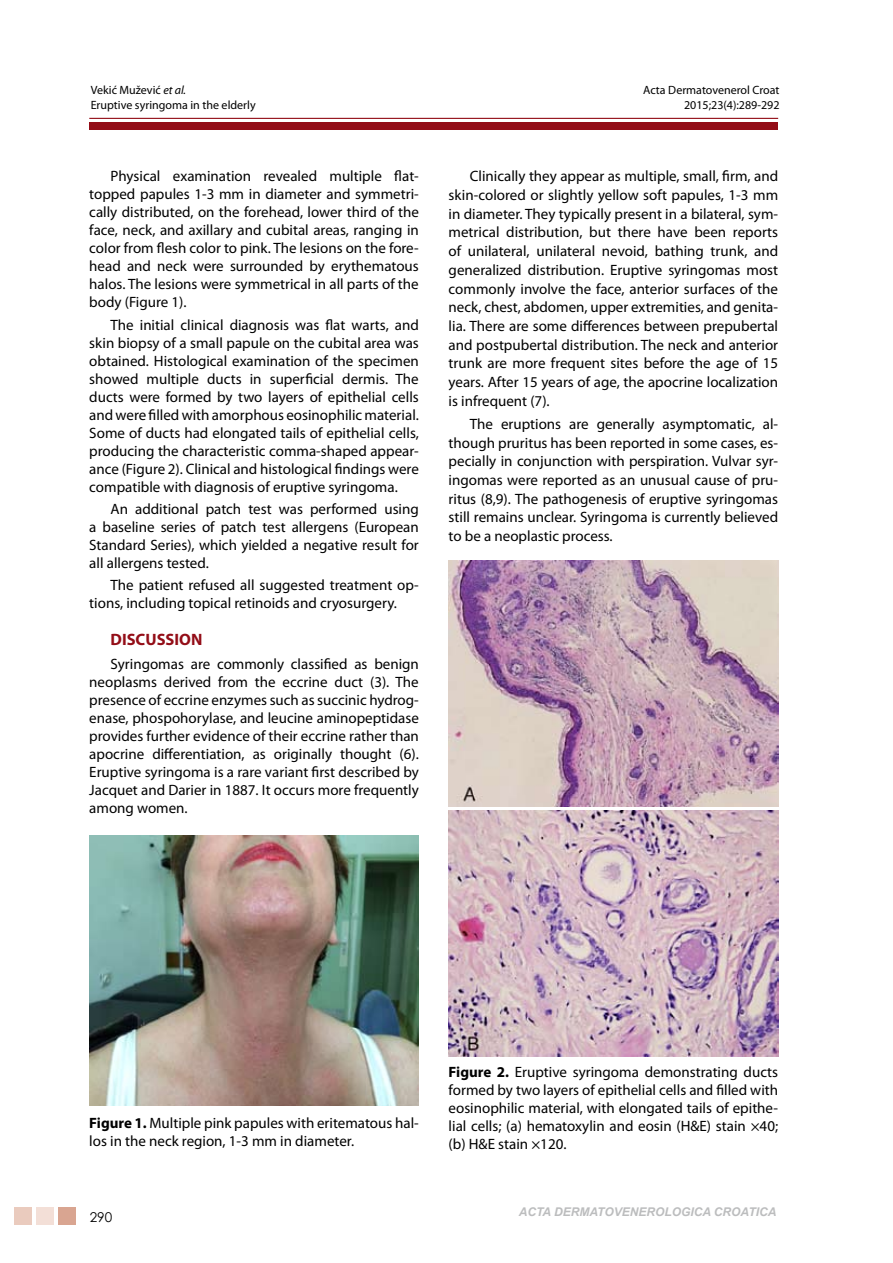
<style>
.page{position:relative;width:893px;height:1263px;background:#fff}
.page>*{position:absolute;margin:0;border:0;box-sizing:border-box;transform-origin:0 0}
.t1{font:700 16.5px "Myriad Pro";color:#930d17}
.t2{font:15px/18px "Myriad Pro";color:#000;text-align:justify}
.t3{font:13.5px "Century Gothic";color:#000}
.t4{font:12px "Myriad Pro";color:#000}
.t5{font:italic 700 12px "Arial";color:#bcbdbe}
.s1{font-style:italic}
.s2{font-weight:700}
</style>
<div class="page">
<div style="left:89px;top:122px;width:689px;height:8px;background:#930d17"></div>
<hr style="left:89px;top:118px;width:689px;height:1px;background:#930d17">
<div style="left:14px;top:1207px;width:18px;height:18px;background:#eacbbe"></div>
<div style="left:36px;top:1207px;width:18px;height:18px;background:#f3dfd7"></div>
<div style="left:59px;top:1207px;width:17px;height:18px;background:#d9a591"></div>
<img style="left:89px;top:836px;width:330px;height:270px">
<img style="left:449px;top:561px;width:329px;height:245px">
<img style="left:449px;top:810px;width:329px;height:247px">
<p class="t4" style="left:91px;top:83px;width:97px">Vekić Mužević <span class="s1">et al.</span></p>
<p class="t4" style="left:643px;top:83px;width:138px">Acta Dermatovenerol Croat</p>
<p class="t4" style="left:91px;top:97px;width:167px">Eruptive syringoma in the elderly</p>
<p class="t4" style="left:684px;top:97px;width:97px">2015;23(4):289-292</p>
<p class="t2" style="left:89px;top:167px;width:331px;text-indent:21px">Physical examination revealed multiple flat&shy;topped papules 1-3 mm in diameter and symmetri&shy;cally distributed, on the forehead, lower third of the face, neck, and axillary and cubital areas, ranging in color from flesh color to pink. The lesions on the fore&shy;head and neck were surrounded by erythematous halos. The lesions were symmetrical in all parts of the body (Figure 1).</p>
<p class="t2" style="left:89px;top:315px;width:331px;text-indent:21px">The initial clinical diagnosis was flat warts, and skin biopsy of a small papule on the cubital area was obtained. Histological examination of the specimen showed multiple ducts in superficial dermis. The ducts were formed by two layers of epithelial cells and were filled with amorphous eosinophilic material.<br>Some of ducts had elongated tails of epithelial cells, producing the characteristic comma-shaped appear&shy;ance (Figure 2). Clinical and histological findings were compatible with diagnosis of eruptive syringoma.</p>
<p class="t2" style="left:89px;top:500px;width:331px;text-indent:21px">An additional patch test was performed using a baseline series of patch test allergens (European Standard Series), which yielded a negative result for all allergens tested.</p>
<p class="t2" style="left:89px;top:576px;width:331px;text-indent:21px">The patient refused all suggested treatment op&shy;tions, including topical retinoids and cryosurgery.</p>
<p class="t1" style="left:111px;top:629px;width:93px">DISCUSSION</p>
<p class="t2" style="left:89px;top:655px;width:331px;text-indent:21px">Syringomas are commonly classified as benign neoplasms derived from the eccrine duct (3). The presence of eccrine enzymes such as succinic hydrog&shy;enase, phospohorylase, and leucine aminopeptidase provides further evidence of their eccrine rather than apocrine differentiation, as originally thought (6).<br>Eruptive syringoma is a rare variant first described by Jacquet and Darier in 1887. It occurs more frequently among women.</p>
<p class="t2" style="left:449px;top:167px;width:331px;line-height:18.8px;text-indent:21px">Clinically they appear as multiple, small, firm, and skin-colored or slightly yellow soft papules, 1-3 mm in diameter. They typically present in a bilateral, sym&shy;metrical distribution, but there have been reports of unilateral, unilateral nevoid, bathing trunk, and generalized distribution. Eruptive syringomas most commonly involve the face, anterior surfaces of the neck, chest, abdomen, upper extremities, and genita&shy;lia. There are some differences between prepubertal and postpubertal distribution. The neck and anterior trunk are more frequent sites before the age of 15 years. After 15 years of age, the apocrine localization is infrequent (7).</p>
<p class="t2" style="left:449px;top:414px;width:331px;line-height:18.8px;text-indent:21px">The eruptions are generally asymptomatic, al&shy;though pruritus has been reported in some cases, es&shy;pecially in conjunction with perspiration. Vulvar syr&shy;ingomas were reported as an unusual cause of pru&shy;ritus (8,9). The pathogenesis of eruptive syringomas still remains unclear. Syringoma is currently believed to be a neoplastic process.</p>
<p class="t2" style="left:89px;top:1114px;width:331px"><span class="s2">Figure 1.</span> Multiple pink papules with eritematous hal&shy;los in the neck region, 1-3 mm in diameter.</p>
<p class="t3" style="left:90px;top:1207px;width:24px">290</p>
<p class="t2" style="left:449px;top:1063px;width:331px"><span class="s2">Figure 2.</span> Eruptive syringoma demonstrating ducts formed by two layers of epithelial cells and filled with eosinophilic material, with elongated tails of epithe&shy;lial cells; (a) hematoxylin and eosin (H&amp;E) stain ×40; (b) H&amp;E stain ×120.</p>
<p class="t5" style="left:519px;top:1204px;width:259px">ACTA DERMATOVENEROLOGICA CROATICA</p>
</div>
